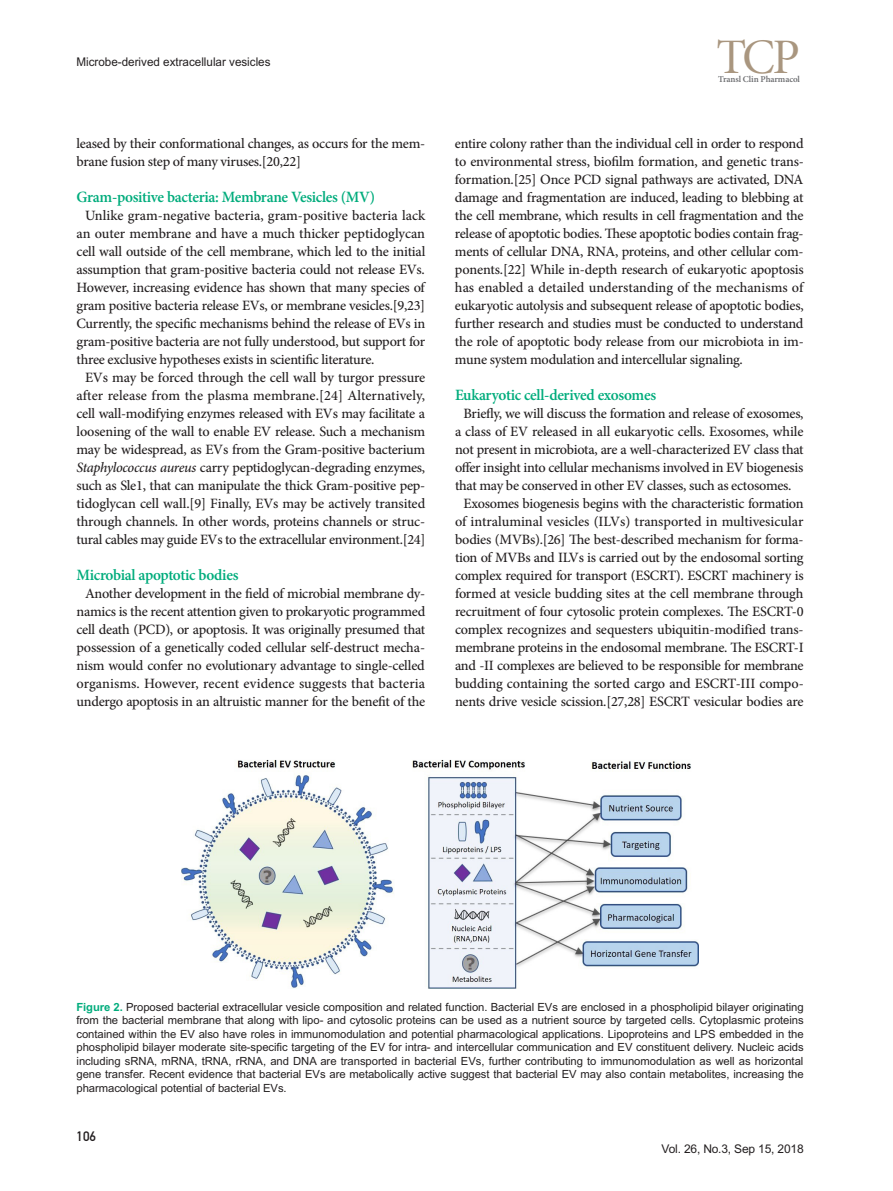
<style>
.page{position:relative;width:893px;height:1191px;background:#fff}
.page>*{position:absolute;margin:0;border:0;box-sizing:border-box;transform-origin:0 0}
.t1{font:49.65px "Minion Pro Subh";color:#a9967f}
.t2{font:600 15.75px "Minion Pro";letter-spacing:-.02em;color:#00ac7c}
.t3{font:500 14.25px/18px "Minion Pro";letter-spacing:-.02em;color:#231f20}
.t4{font:500 14.25px "Minion Pro";color:#231f20}
.t5{font:500 14.25px "Minion Pro";letter-spacing:.005em;color:#231f20}
.t6{font:13.5px "DIN 1451 Mittelschrift Regular";color:#231f20}
.t7{font:12px "Arial MT Std";color:#231f20}
.t8{font:11.25px/13.5px "Arial MT Std";letter-spacing:-.005em;color:#231f20;text-align:justify}
.t9{font:600 9px "Minion Pro";letter-spacing:-.01em;color:#6c6d70}
.s1{font-style:italic}
.s2{font-weight:700;color:#00ac7c}
</style>
<div class="page">
<img style="left:181px;top:760px;width:518px;height:228px">
<p class="t7" style="left:77px;top:55px;width:196px">Microbe-derived extracellular vesicles</p>
<p class="t3" style="left:77px;top:134px;width:350px">leased by their conformational changes, as occurs for the mem&shy;brane fusion step of many viruses.[20,22]</p>
<p class="t2" style="left:77px;top:186px;width:300px">Gram-positive bacteria: Membrane Vesicles (MV)</p>
<p class="t4" style="left:85px;top:206px;width:342px">Unlike gram-negative bacteria, gram-positive bacteria lack</p>
<p class="t3" style="left:77px;top:224px;width:350px">an outer membrane and have a much thicker peptidoglycan</p>
<p class="t3" style="left:77px;top:242px;width:350px">cell wall outside of the cell membrane, which led to the initial</p>
<p class="t3" style="left:77px;top:260px;width:350px">assumption that gram-positive bacteria could not release EVs.</p>
<p class="t3" style="left:77px;top:278px;width:350px">However, increasing evidence has shown that many species of</p>
<p class="t3" style="left:77px;top:296px;width:350px">gram positive bacteria release EVs, or membrane vesicles.[9,23]</p>
<p class="t3" style="left:77px;top:314px;width:350px">Currently, the specific mechanisms behind the release of EVs in</p>
<p class="t3" style="left:77px;top:332px;width:350px">gram-positive bacteria are not fully understood, but support for</p>
<p class="t3" style="left:77px;top:350px;width:299px">three exclusive hypotheses exists in scientific literature.</p>
<p class="t3" style="left:85px;top:368px;width:342px">EVs may be forced through the cell wall by turgor pressure</p>
<p class="t5" style="left:77px;top:386px;width:350px">after release from the plasma membrane.[24] Alternatively,</p>
<p class="t3" style="left:77px;top:404px;width:350px">cell wall-modifying enzymes released with EVs may facilitate a</p>
<p class="t3" style="left:77px;top:422px;width:350px">loosening of the wall to enable EV release. Such a mechanism</p>
<p class="t3" style="left:77px;top:440px;width:350px">may be widespread, as EVs from the Gram-positive bacterium</p>
<p class="t3" style="left:77px;top:458px;width:350px"><span class="s1">Staphylococcus aureus</span> carry peptidoglycan-degrading enzymes,</p>
<p class="t3" style="left:77px;top:476px;width:350px">such as Sle1, that can manipulate the thick Gram-positive pep-</p>
<p class="t3" style="left:77px;top:494px;width:350px">tidoglycan cell wall.[9] Finally, EVs may be actively transited</p>
<p class="t3" style="left:77px;top:512px;width:350px">through channels. In other words, proteins channels or struc-</p>
<p class="t3" style="left:77px;top:530px;width:350px">tural cables may guide EVs to the extracellular environment.[24]</p>
<p class="t2" style="left:77px;top:564px;width:163px">Microbial apoptotic bodies</p>
<p class="t3" style="left:77px;top:584px;width:350px;text-align:center">Another development in the field of microbial membrane dy&shy;namics is the recent attention given to prokaryotic programmed cell death (PCD), or apoptosis. It was originally presumed that possession of a genetically coded cellular self-destruct mecha&shy;nism would confer no evolutionary advantage to single-celled organisms. However, recent evidence suggests that bacteria undergo apoptosis in an altruistic manner for the benefit of the</p>
<h1 class="t1" style="left:716px;top:28px;width:85px">TCP</h1>
<p class="t9" style="left:718px;top:73px;width:83px">Transl Clin Pharmacol</p>
<p class="t3" style="left:455px;top:134px;width:350px;text-align:justify">entire colony rather than the individual cell in order to respond to environmental stress, biofilm formation, and genetic trans&shy;formation.[25] Once PCD signal pathways are activated, DNA damage and fragmentation are induced, leading to blebbing at the cell membrane, which results in cell fragmentation and the release of apoptotic bodies. These apoptotic bodies contain frag&shy;ments of cellular DNA, RNA, proteins, and other cellular com&shy;ponents.[22] While in-depth research of eukaryotic apoptosis has enabled a detailed understanding of the mechanisms of eukaryotic autolysis and subsequent release of apoptotic bodies, further research and studies must be conducted to understand the role of apoptotic body release from our microbiota in im&shy;mune system modulation and intercellular signaling.</p>
<p class="t2" style="left:455px;top:384px;width:203px">Eukaryotic cell-derived exosomes</p>
<p class="t3" style="left:463px;top:404px;width:342px">Briefly, we will discuss the formation and release of exosomes,</p>
<p class="t3" style="left:455px;top:422px;width:350px">a class of EV released in all eukaryotic cells. Exosomes, while</p>
<p class="t3" style="left:455px;top:440px;width:350px">not present in microbiota, are a well-characterized EV class that</p>
<p class="t3" style="left:455px;top:458px;width:350px">offer insight into cellular mechanisms involved in EV biogenesis</p>
<p class="t3" style="left:455px;top:476px;width:338px">that may be conserved in other EV classes, such as ectosomes.</p>
<p class="t3" style="left:463px;top:494px;width:342px">Exosomes biogenesis begins with the characteristic formation</p>
<p class="t4" style="left:455px;top:512px;width:350px">of intraluminal vesicles (ILVs) transported in multivesicular</p>
<p class="t3" style="left:455px;top:530px;width:350px">bodies (MVBs).[26] The best-described mechanism for forma-</p>
<p class="t3" style="left:455px;top:548px;width:350px">tion of MVBs and ILVs is carried out by the endosomal sorting</p>
<p class="t3" style="left:455px;top:566px;width:350px">complex required for transport (ESCRT). ESCRT machinery is</p>
<p class="t3" style="left:455px;top:584px;width:350px">formed at vesicle budding sites at the cell membrane through</p>
<p class="t3" style="left:455px;top:602px;width:350px">recruitment of four cytosolic protein complexes. The ESCRT-0</p>
<p class="t3" style="left:455px;top:620px;width:350px">complex recognizes and sequesters ubiquitin-modified trans-</p>
<p class="t3" style="left:455px;top:638px;width:350px">membrane proteins in the endosomal membrane. The ESCRT-I</p>
<p class="t3" style="left:455px;top:656px;width:350px">and -II complexes are believed to be responsible for membrane</p>
<p class="t3" style="left:455px;top:674px;width:350px">budding containing the sorted cargo and ESCRT-III compo-</p>
<p class="t3" style="left:455px;top:692px;width:350px">nents drive vesicle scission.[27,28] ESCRT vesicular bodies are</p>
<p class="t8" style="left:77px;top:999px;width:729px"><span class="s2">Figure 2.</span> Proposed bacterial extracellular vesicle composition and related function. Bacterial EVs are enclosed in a phospholipid bilayer originating from the bacterial membrane that along with lipo- and cytosolic proteins can be used as a nutrient source by targeted cells. Cytoplasmic proteins contained within the EV also have roles in immunomodulation and potential pharmacological applications. Lipoproteins and LPS embedded in the phospholipid bilayer moderate site-specific targeting of the EV for intra- and intercellular communication and EV constituent delivery. Nucleic acids including sRNA, mRNA, tRNA, rRNA, and DNA are transported in bacterial EVs, further contributing to immunomodulation as well as horizontal gene transfer. Recent evidence that bacterial EVs are metabolically active suggest that bacterial EV may also contain metabolites, increasing the pharmacological potential of bacterial EVs.</p>
<p class="t6" style="left:77px;top:1128px;width:21px">106</p>
<p class="t7" style="left:662px;top:1141px;width:144px">Vol. 26, No.3, Sep 15, 2018</p>
</div>
